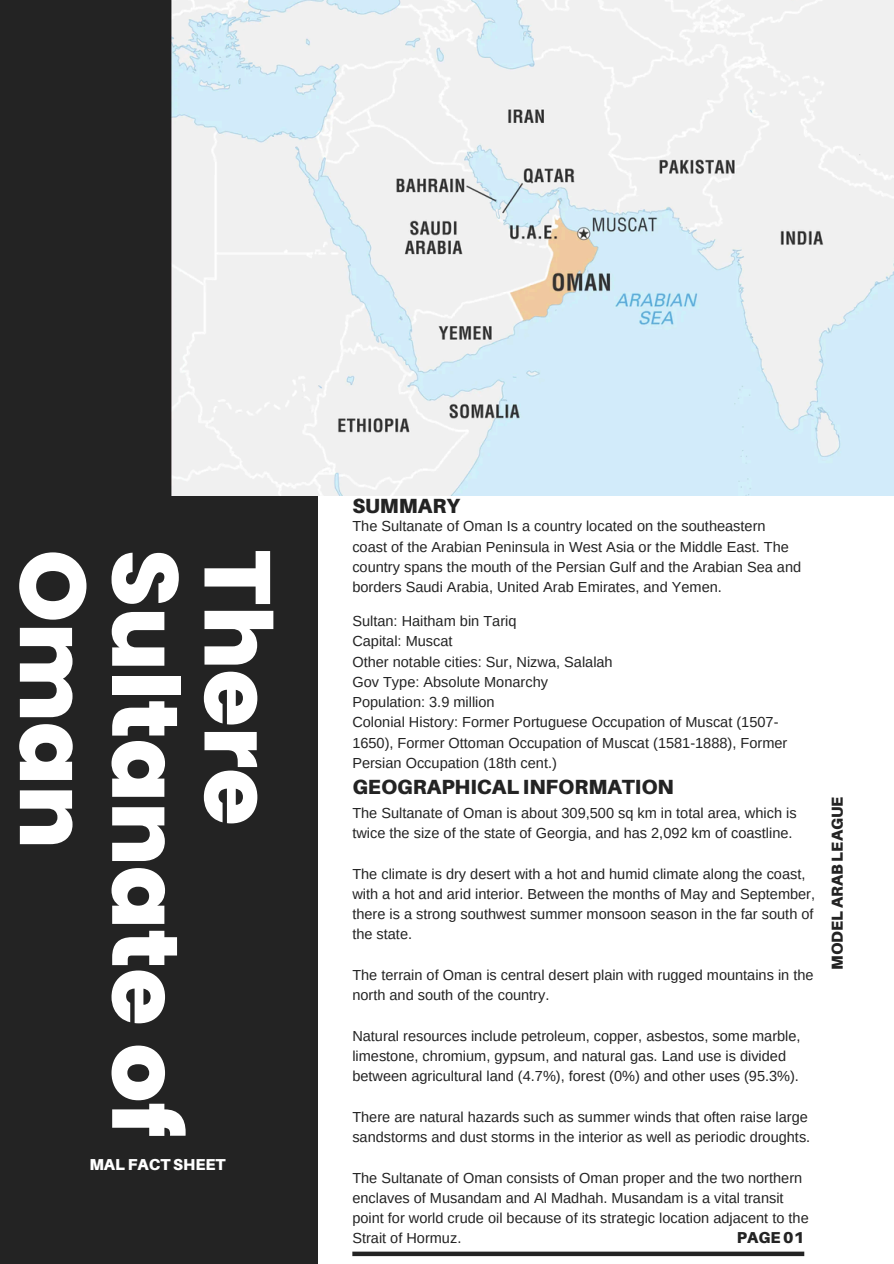
<style>
.page{position:relative;width:894px;height:1264px;background:#fff}
.page>*{position:absolute;margin:0;border:0;box-sizing:border-box;transform-origin:0 0}
.t1{font:800 93px/92.2px "Poppins";color:#fff}
.t2{font:900 20.55px "Aileron";color:#232323}
.t3{font:900 15.9px "Aileron";color:#232323}
.t4{font:900 15.9px "Aileron";color:#fff}
.t5{font:14.55px/20.2px "Arimo";color:#232323}
</style>
<div class="page">
<div style="left:0;top:0;width:317px;height:1263px;background:#232323"></div>
<svg style="left:352px;top:1251px;width:452px;height:4px;background:#444"></svg>
<img style="left:171px;top:0;width:722px;height:495px">
<h3 class="t1" style="left:283px;top:549px;width:589px;rotate:90deg">There<br>Sultanate of<br>Oman</h3>
<p class="t4" style="left:89px;top:1154px;width:138px">MAL FACT SHEET</p>
<p class="t2" style="left:352px;top:492px;width:109px">SUMMARY</p>
<p class="t5" style="left:352px;top:516px;width:450px">The Sultanate of Oman Is a country located on the southeastern coast of the Arabian Peninsula in West Asia or the Middle East. The country spans the mouth of the Persian Gulf and the Arabian Sea and borders Saudi Arabia, United Arab Emirates, and Yemen.</p>
<p class="t5" style="left:352px;top:611px;width:166px">Sultan: Haitham bin Tariq</p>
<p class="t5" style="left:352px;top:631px;width:102px">Capital: Muscat</p>
<p class="t5" style="left:352px;top:651px;width:262px">Other notable cities: Sur, Nizwa, Salalah</p>
<p class="t5" style="left:352px;top:671px;width:197px">Gov Type: Absolute Monarchy</p>
<p class="t5" style="left:352px;top:692px;width:144px">Population: 3.9 million</p>
<p class="t5" style="left:352px;top:712px;width:436px">Colonial History: Former Portuguese Occupation of Muscat (1507-<br>1650), Former Ottoman Occupation of Muscat (1581-1888), Former<br>Persian Occupation (18th cent.)</p>
<h2 class="t5" style="left:352px;top:802px;width:445px">The Sultanate of Oman is about 309,500 sq km in total area, which is twice the size of the state of Georgia, and has 2,092 km of coastline.</h2>
<h3 class="t5" style="left:352px;top:863px;width:464px">The climate is dry desert with a hot and humid climate along the coast, with a hot and arid interior. Between the months of May and September, there is a strong southwest summer monsoon season in the far south of the state.</h3>
<p class="t5" style="left:352px;top:964px;width:462px">The terrain of Oman is central desert plain with rugged mountains in the north and south of the country.</p>
<p class="t5" style="left:352px;top:1025px;width:449px">Natural resources include petroleum, copper, asbestos, some marble, limestone, chromium, gypsum, and natural gas. Land use is divided between agricultural land (4.7%), forest (0%) and other uses (95.3%).</p>
<p class="t5" style="left:352px;top:1106px;width:459px">There are natural hazards such as summer winds that often raise large sandstorms and dust storms in the interior as well as periodic droughts.</p>
<p class="t5" style="left:352px;top:1167px;width:458px">The Sultanate of Oman consists of Oman proper and the two northern enclaves of Musandam and Al Madhah. Musandam is a vital transit point for world crude oil because of its strategic location adjacent to the Strait of Hormuz.</p>
<h2 class="t2" style="left:352px;top:774px;width:323px">GEOGRAPHICAL INFORMATION</h2>
<h3 class="t3" style="left:736px;top:1227px;width:69px">PAGE 01</h3>
<p class="t3" style="left:827px;top:970px;width:175px;rotate:-90deg">MODEL ARAB LEAGUE</p>
</div>
